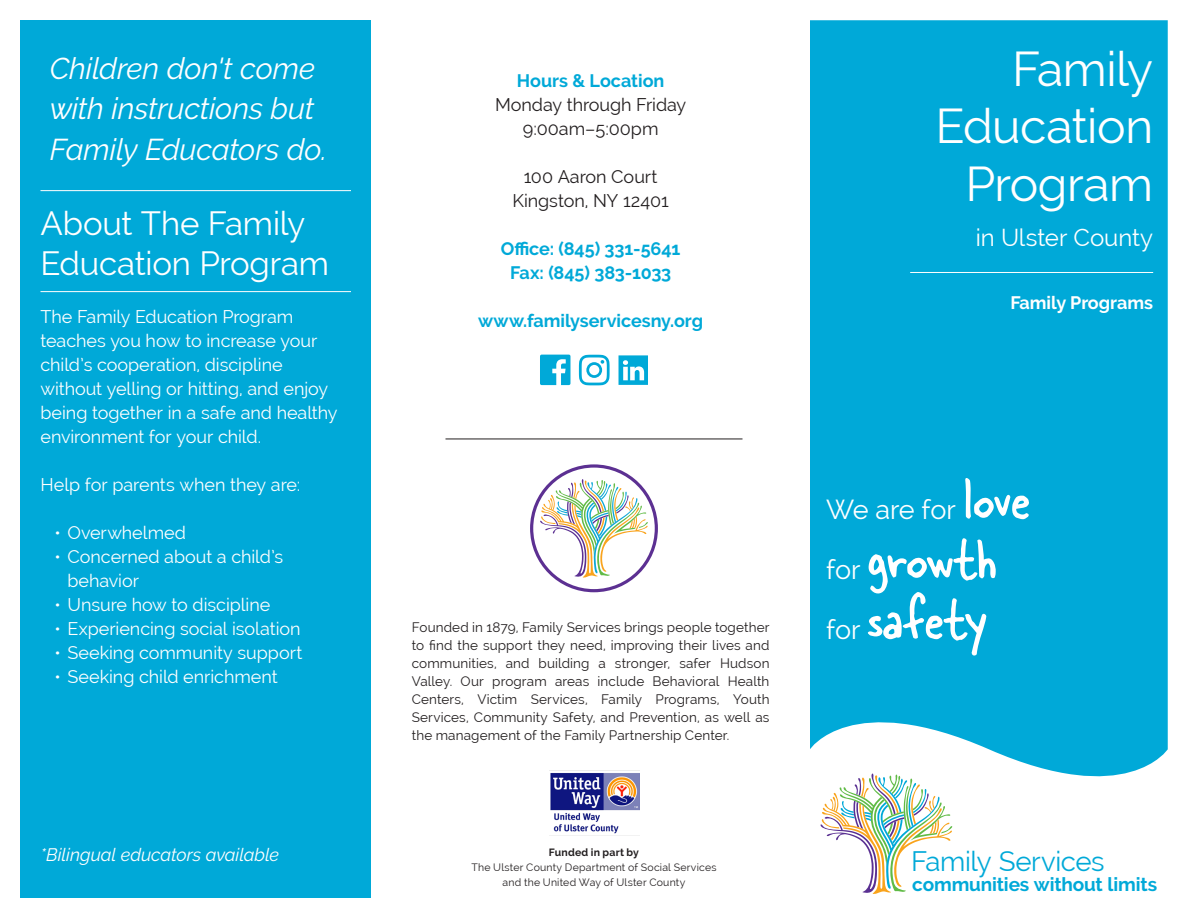
<style>
.page{position:relative;width:1188px;height:918px;background:#fff}
.page>*{position:absolute;margin:0;border:0;box-sizing:border-box;transform-origin:0 0}
.t1{font:63px "Skippy Sharp";letter-spacing:-.01em;color:#fff}
.t2{font:48px/57.6px "Raleway";letter-spacing:-.01em;color:#fff;text-align:right}
.t3{font:33px/40.5px "Raleway";letter-spacing:-.005em;color:#fff}
.t4{font:italic 30px/40.5px "Raleway";letter-spacing:-.005em;color:#fff}
.t5{font:27.6px "Raleway";letter-spacing:-.015em;color:#00a9d8}
.t6{font:27px "Raleway";letter-spacing:-.015em;color:#fff}
.t7{font:24px "Raleway";letter-spacing:-.005em;color:#fff}
.t8{font:700 19.05px "Raleway";letter-spacing:-.01em;color:#00a9d8}
.t9{font:18px/24px "Raleway";color:#fff}
.t10{font:700 18px "Raleway";color:#00a9d8}
.t11{font:18px "Raleway";color:#231f20}
.t12{font:italic 18px "Raleway";letter-spacing:-.005em;color:#fff}
.t13{font:700 18px "Raleway";color:#fff}
.t14{font:13.5px/18px "Raleway";letter-spacing:.01em;color:#231f20;text-align:justify}
.t15{font:10.5px/15px "Raleway";letter-spacing:.02em;color:#231f20;text-align:center}
.t16{font:700 10.5px "Raleway";letter-spacing:.02em;color:#231f20}
</style>
<div class="page">
<div style="left:20px;top:20px;width:351px;height:878px;background:#00a9d8"></div>
<div style="left:810px;top:20px;width:358px;height:757px;background:#00a9d8"></div>
<svg style="left:820px;top:774px;width:132px;height:120px"></svg>
<hr style="left:40px;top:291px;width:311px;height:1px;background:#fff">
<hr style="left:40px;top:190px;width:311px;height:1px;background:#fff">
<img style="left:550px;top:770px;width:89px;height:66px">
<svg style="left:540px;top:355px;width:30px;height:30px"></svg>
<svg style="left:579px;top:355px;width:31px;height:30px"></svg>
<svg style="left:619px;top:355px;width:29px;height:30px"></svg>
<hr style="left:446px;top:439px;width:296px;height:1px;background:#231f20">
<svg style="left:530px;top:464px;width:128px;height:128px"></svg>
<div style="left:533px;top:468px;width:122px;height:121px;background:#fff;border-radius:50%"></div>
<svg style="left:540px;top:479px;width:108px;height:99px"></svg>
<hr style="left:910px;top:272px;width:243px;height:1px;background:#fff">
<p class="t4" style="left:50px;top:48px;width:279px">Children don't come with instructions but<br>Family Educators do.</p>
<p class="t3" style="left:40px;top:203px;width:290px">About The Family<br>Education Program</p>
<p class="t9" style="left:40px;top:305px;width:299px">The Family Education Program teaches you how to increase your child’s cooperation, discipline without yelling or hitting, and enjoy being together in a safe and healthy environment for your child.</p>
<p class="t9" style="left:40px;top:473px;width:261px">Help for parents when they are:</p>
<p class="t9" style="left:54px;top:521px;width:133px">• Overwhelmed</p>
<p class="t9" style="left:68px;top:545px;width:217px;text-indent:-13px">• Concerned about a child’s behavior</p>
<p class="t9" style="left:54px;top:593px;width:218px">• Unsure how to discipline</p>
<p class="t9" style="left:54px;top:617px;width:248px">• Experiencing social isolation</p>
<p class="t9" style="left:54px;top:641px;width:249px">• Seeking community support</p>
<p class="t9" style="left:54px;top:665px;width:225px">• Seeking child enrichment</p>
<p class="t12" style="left:40px;top:844px;width:240px">*Bilingual educators available</p>
<p class="t10" style="left:517px;top:71px;width:149px">Hours &amp; Location</p>
<p class="t11" style="left:495px;top:94px;width:193px">Monday through Friday</p>
<p class="t11" style="left:523px;top:118px;width:137px">9:00am–5:00pm</p>
<p class="t11" style="left:524px;top:166px;width:135px">100 Aaron Court</p>
<p class="t11" style="left:512px;top:190px;width:158px">Kingston, NY 12401</p>
<p class="t10" style="left:501px;top:239px;width:181px">Office: (845) 331-5641</p>
<p class="t10" style="left:510px;top:263px;width:163px">Fax: (845) 383-1033</p>
<p class="t10" style="left:478px;top:311px;width:227px">www.familyservicesny.org</p>
<p class="t2" style="left:935px;top:40px;width:219px">Family<br>Education<br>Program</p>
<p class="t7" style="left:976px;top:223px;width:179px">in Ulster County</p>
<p class="t13" style="left:1011px;top:292px;width:144px">Family Programs</p>
<p class="t14" style="left:412px;top:618px;width:359px">Founded in 1879, Family Services brings people together to find the support they need, improving their lives and communities, and building a stronger, safer Hudson Valley. Our program areas include Behavioral Health Centers, Victim Services, Family Programs, Youth Services, Community Safety, and Prevention, as well as the management of the Family Partnership Center.</p>
<p class="t16" style="left:549px;top:847px;width:92px">Funded in part by</p>
<p class="t15" style="left:472px;top:860px;width:246px">The Ulster County Department of Social Services and the United Way of Ulster County</p>
<p class="t6" style="left:826px;top:494px;width:131px">We are for</p>
<p class="t1" style="left:963px;top:454px;width:69px">love</p>
<p class="t1" style="left:867px;top:514px;width:131px">growth</p>
<p class="t6" style="left:826px;top:554px;width:36px">for</p>
<p class="t1" style="left:867px;top:574px;width:120px">safety</p>
<p class="t6" style="left:826px;top:614px;width:36px">for</p>
<p class="t5" style="left:911px;top:846px;width:195px">Family Services</p>
<p class="t8" style="left:912px;top:874px;width:246px">communities without limits</p>
</div>
